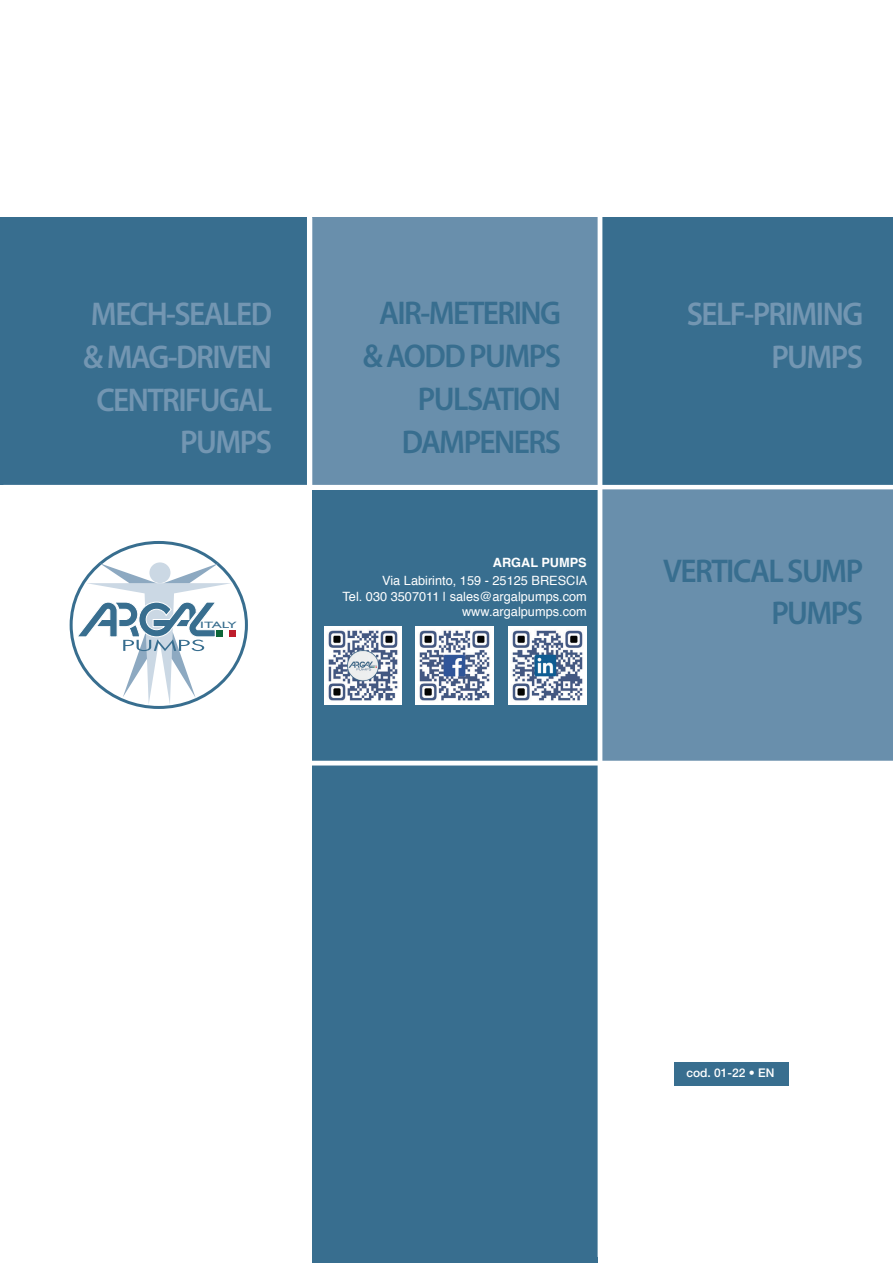
<style>
.page{position:relative;width:893px;height:1263px;background:#fff}
.page>*{position:absolute;margin:0;border:0;box-sizing:border-box;transform-origin:0 0}
.t1{font:600 33px/42.8px "Myriad Pro";letter-spacing:-.05em;color:#386e8f;text-align:right;scale:.95 1}
.t2{font:600 33px/42.8px "Myriad Pro";letter-spacing:-.05em;color:#7396b2;text-align:right;scale:.95 1}
.t3{font:12.75px/15.3px "Helvetica";color:#fff;text-align:right}
.t4{font:700 12.75px "Helvetica";color:#fff}
.t5{font:500 12px "Helvetica Neue LT Std";color:#fff}
.t6{font:9.15px "Gill Sans";letter-spacing:-.05em;color:#386e8f;scale:1.66 1}
</style>
<div class="page">
<div style="left:597px;top:215px;width:5px;height:598px;background:#a3bacc"></div>
<div style="left:602px;top:217px;width:291px;height:268px;background:#386e8f"></div>
<div style="left:602px;top:490px;width:291px;height:272px;background:#698fac"></div>
<div style="left:0;top:217px;width:307px;height:268px;background:#386e8f"></div>
<div style="left:312px;top:217px;width:285px;height:268px;background:#698fac"></div>
<svg style="left:76px;top:563px;width:156px;height:142px"></svg>
<div style="left:229px;top:630px;width:7px;height:6px;background:#be1d2c"></div>
<div style="left:674px;top:1062px;width:115px;height:24px;background:#386e8f"></div>
<div style="left:312px;top:490px;width:286px;height:772px;background:#386e8f"></div>
<img style="left:416px;top:627px;width:77px;height:77px">
<img style="left:509px;top:627px;width:77px;height:77px">
<img style="left:324px;top:627px;width:78px;height:77px">
<hr style="left:307px;top:761px;width:586px;height:4px;background:#fff">
<hr style="left:3px;top:485px;width:890px;height:4px;background:#fff">
<hr style="left:598px;top:216px;width:4px;height:1041px;background:#fff">
<h1 class="t2" style="left:83px;top:292px;width:200px">MECH-SEALED &amp; MAG-DRIVEN<br>CENTRIFUGAL<br>PUMPS</h1>
<p class="t6" style="left:200px;top:619px;width:24px">ITALY</p>
<h1 class="t1" style="left:363px;top:291px;width:210px">AIR-METERING &amp; AODD PUMPS<br>PULSATION<br>DAMPENERS</h1>
<p class="t4" style="left:493px;top:552px;width:95px">ARGAL PUMPS</p>
<p class="t3" style="left:343px;top:573px;width:246px">Via Labirinto, 159 - 25125 BRESCIA<br>Tel. 030 3507011 | sales@argalpumps.com www.argalpumps.com</p>
<h1 class="t2" style="left:687px;top:292px;width:187px">SELF-PRIMING<br>PUMPS</h1>
<h1 class="t1" style="left:663px;top:548px;width:212px">VERTICAL SUMP<br>PUMPS</h1>
<p class="t5" style="left:686px;top:1066px;width:90px">cod. 01-22 • EN</p>
</div>
